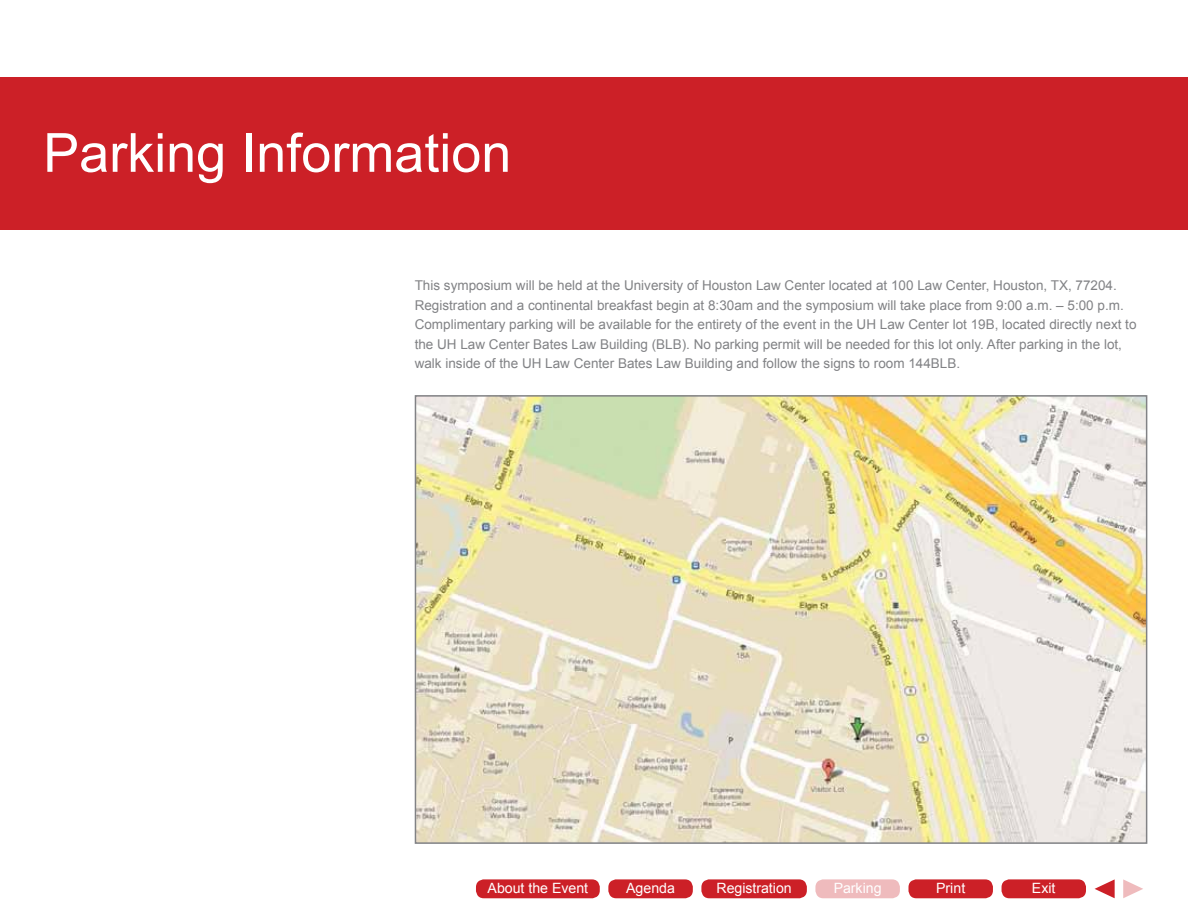
<style>
.page{position:relative;width:1188px;height:918px;background:#fff}
.page>*{position:absolute;margin:0;border:0;box-sizing:border-box;transform-origin:0 0}
.t1{font:54px "Arial";color:#fff}
.t2{font:14.1px "Arial";color:#fff}
.t3{font:13.5px/19.5px "Arial";color:#818285}
</style>
<div class="page">
<div style="left:0;top:77px;width:1188px;height:153px;background:#cc2027"></div>
<img style="left:418px;top:398px;width:726px;height:443px">
<div style="left:415px;top:395px;width:732px;height:449px;border:2px solid #818285"></div>
<svg style="left:1095px;top:879px;width:20px;height:19px"></svg>
<div style="left:1002px;top:879px;width:84px;height:19px;background:#cc2027;border-radius:8px"></div>
<div style="left:608px;top:879px;width:85px;height:19px;background:#cc2027;border-radius:8px"></div>
<div style="left:476px;top:879px;width:124px;height:19px;background:#cc2027;border-radius:8px"></div>
<div style="left:701px;top:879px;width:106px;height:19px;background:#cc2027;border-radius:8px"></div>
<div style="left:908px;top:879px;width:85px;height:19px;background:#cc2027;border-radius:8px"></div>
<svg style="left:815px;top:879px;width:85px;height:20px;background:#f0c1c3"></svg>
<svg style="left:1123px;top:879px;width:20px;height:19px"></svg>
<h1 class="t1" style="left:43px;top:117px;width:470px">Parking Information</h1>
<p class="t3" style="left:415px;top:276px;width:723px">This symposium will be held at the University of Houston Law Center located at 100 Law Center, Houston, TX, 77204.<br>Registration and a continental breakfast begin at 8:30am and the symposium will take place from 9:00 a.m. – 5:00 p.m.<br>Complimentary parking will be available for the entirety of the event in the UH Law Center lot 19B, located directly next to the UH Law Center Bates Law Building (BLB). No parking permit will be needed for this lot only. After parking in the lot, walk inside of the UH Law Center Bates Law Building and follow the signs to room 144BLB.</p>
<p class="t2" style="left:488px;top:879px;width:102px">About the Event</p>
<p class="t2" style="left:626px;top:879px;width:50px">Agenda</p>
<p class="t2" style="left:716px;top:879px;width:77px">Registration</p>
<p class="t2" style="left:834px;top:879px;width:49px">Parking</p>
<p class="t2" style="left:936px;top:879px;width:31px">Print</p>
<p class="t2" style="left:1032px;top:879px;width:25px">Exit</p>
</div>
